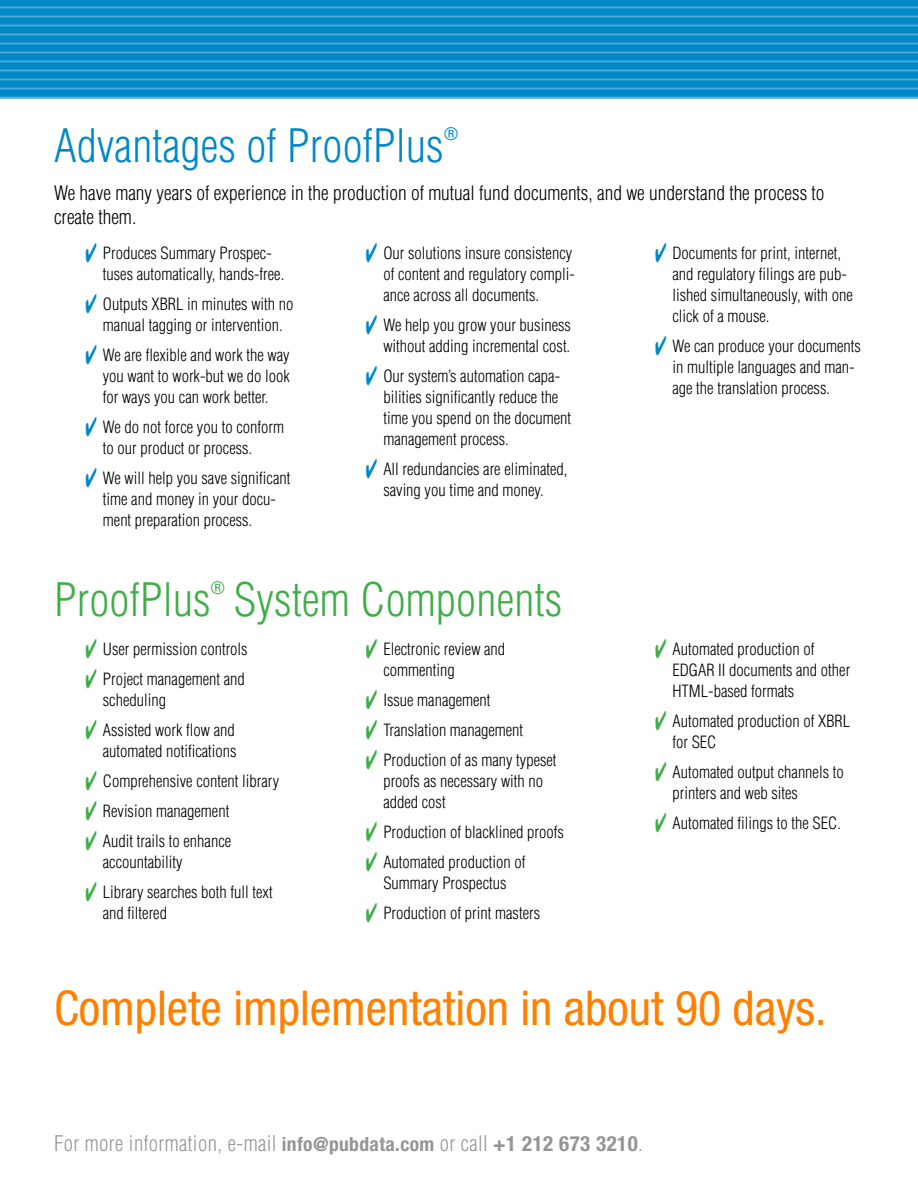
<style>
.page{position:relative;width:918px;height:1188px;background:#fff}
.page>*{position:absolute;margin:0;border:0;box-sizing:border-box;transform-origin:0 0}
.t1{font:condensed 48px "Helvetica Neue";color:#ff8000}
.t2{font:300 condensed 45px "Helvetica";letter-spacing:.005em;color:#41ad49}
.t3{font:300 condensed 45px "Helvetica";letter-spacing:.005em;color:#0088c7}
.t4{font:300 condensed 21px "Helvetica";letter-spacing:.02em;color:#939598}
.t5{font:300 condensed 19.5px/24px "Helvetica";color:#000}
.t6{font:condensed 17.55px "Univers";color:#0088c7}
.t7{font:condensed 17.55px "Univers";color:#41ad49}
.t8{font:300 condensed 16.5px/21px "Helvetica";color:#000}
.s1{color:#0088c7}
.s2{color:#41ad49}
.s3{font-family:"Helvetica Neue";font-weight:700;font-size:19.5px}
.s4{font-family:"Helvetica Neue";font-weight:700}
</style>
<div class="page">
<svg style="left:0;top:0;width:918px;height:97px;background:#078bc8"></svg>
<hr style="left:0;top:7px;width:918px;height:1px;background:#4dacd8">
<hr style="left:0;top:16px;width:918px;height:1px;background:#4dacd8">
<hr style="left:0;top:25px;width:918px;height:1px;background:#4dacd8">
<hr style="left:0;top:34px;width:918px;height:1px;background:#4dacd8">
<hr style="left:0;top:43px;width:918px;height:1px;background:#4dacd8">
<hr style="left:0;top:52px;width:918px;height:1px;background:#4dacd8">
<hr style="left:0;top:61px;width:918px;height:1px;background:#4dacd8">
<hr style="left:0;top:70px;width:918px;height:1px;background:#4dacd8">
<hr style="left:0;top:79px;width:918px;height:1px;background:#4dacd8">
<hr style="left:0;top:88px;width:918px;height:1px;background:#4dacd8">
<hr style="left:0;top:97px;width:918px;height:1px;background:#4dacd8">
<h2 class="t3" style="left:54px;top:120px;width:391px">Advantages of ProofPlus</h2>
<p class="t6" style="left:444px;top:123px;width:15px">®</p>
<p class="t5" style="left:54px;top:180px;width:772px">We have many years of experience in the production of mutual fund documents, and we understand the process to create them.</p>
<p class="t8" style="left:103px;top:243px;width:183px;text-indent:-17px"><span class="s1">✔</span> Produces Summary Prospec&shy;tuses automatically, hands-free.</p>
<p class="t8" style="left:85px;top:294px;width:209px;text-align:center"><span class="s1">✔</span> Outputs XBRL in minutes with no manual tagging or intervention.</p>
<p class="t8" style="left:103px;top:345px;width:188px;text-align:justify;text-indent:-17px"><span class="s1">✔</span> We are flexible and work the way you want to work-but we do look for ways you can work better.</p>
<p class="t8" style="left:103px;top:417px;width:183px;text-indent:-17px"><span class="s1">✔</span> We do not force you to conform to our product or process.</p>
<p class="t8" style="left:103px;top:468px;width:189px;text-indent:-17px"><span class="s1">✔</span> We will help you save significant time and money in your docu&shy;ment preparation process.</p>
<p class="t8" style="left:383px;top:243px;width:193px;text-indent:-17px"><span class="s1">✔</span> Our solutions insure consistency of content and regulatory compli&shy;ance across all documents.</p>
<p class="t8" style="left:366px;top:315px;width:206px;text-align:right"><span class="s1">✔</span> We help you grow your business without adding incremental cost.</p>
<p class="t8" style="left:383px;top:366px;width:189px;text-indent:-17px"><span class="s1">✔</span> Our system’s automation capa&shy;bilities significantly reduce the time you spend on the document management process.</p>
<p class="t8" style="left:366px;top:459px;width:203px;text-align:center"><span class="s1">✔</span> All redundancies are eliminated, saving you time and money.</p>
<h2 class="t2" style="left:54px;top:574px;width:158px">ProofPlus</h2>
<p class="t7" style="left:211px;top:577px;width:15px">®</p>
<h2 class="t2" style="left:234px;top:574px;width:330px">System Components</h2>
<p class="t8" style="left:85px;top:639px;width:164px"><span class="s2">✔</span> User permission controls</p>
<p class="t8" style="left:103px;top:669px;width:144px;text-indent:-17px"><span class="s2">✔</span> Project management and scheduling</p>
<p class="t8" style="left:85px;top:720px;width:153px;text-align:right"><span class="s2">✔</span> Assisted work flow and automated notifications</p>
<p class="t8" style="left:85px;top:771px;width:195px"><span class="s2">✔</span> Comprehensive content library</p>
<p class="t8" style="left:85px;top:801px;width:145px"><span class="s2">✔</span> Revision management</p>
<p class="t8" style="left:103px;top:831px;width:130px;text-indent:-17px"><span class="s2">✔</span> Audit trails to enhance accountability</p>
<p class="t8" style="left:103px;top:882px;width:171px;text-indent:-17px"><span class="s2">✔</span> Library searches both full text and filtered</p>
<p class="t8" style="left:383px;top:639px;width:123px;text-indent:-17px"><span class="s2">✔</span> Electronic review and commenting</p>
<p class="t8" style="left:366px;top:690px;width:126px"><span class="s2">✔</span> Issue management</p>
<p class="t8" style="left:366px;top:720px;width:159px"><span class="s2">✔</span> Translation management</p>
<p class="t8" style="left:383px;top:750px;width:175px;text-indent:-17px"><span class="s2">✔</span> Production of as many typeset proofs as necessary with no added cost</p>
<p class="t8" style="left:366px;top:822px;width:199px"><span class="s2">✔</span> Production of blacklined proofs</p>
<p class="t8" style="left:366px;top:852px;width:161px;text-align:center"><span class="s2">✔</span> Automated production of<br>Summary Prospectus</p>
<p class="t8" style="left:366px;top:903px;width:176px"><span class="s2">✔</span> Production of print masters</p>
<p class="t8" style="left:672px;top:243px;width:182px;text-indent:-17px"><span class="s1">✔</span> Documents for print, internet, and regulatory filings are pub&shy;lished simultaneously, with one click of a mouse.</p>
<p class="t8" style="left:672px;top:336px;width:190px;text-indent:-17px"><span class="s1">✔</span> We can produce your documents in multiple languages and man&shy;age the translation process.</p>
<p class="t8" style="left:672px;top:638px;width:179px;text-indent:-17px"><span class="s2">✔</span> Automated production of<br>EDGAR II documents and other<br>HTML-based formats</p>
<p class="t8" style="left:672px;top:711px;width:179px;text-indent:-17px"><span class="s2">✔</span> Automated production of XBRL for SEC</p>
<p class="t8" style="left:672px;top:762px;width:173px;text-indent:-17px"><span class="s2">✔</span> Automated output channels to printers and web sites</p>
<p class="t8" style="left:655px;top:813px;width:187px"><span class="s2">✔</span> Automated filings to the SEC.</p>
<h1 class="t1" style="left:54px;top:981px;width:774px">Complete implementation in about 90 days.</h1>
<p class="t4" style="left:54px;top:1131px;width:590px">For more information, e-mail <span class="s3">info@pubdata.com</span> or call <span class="s4">+1 212 673 3210</span>.</p>
</div>
